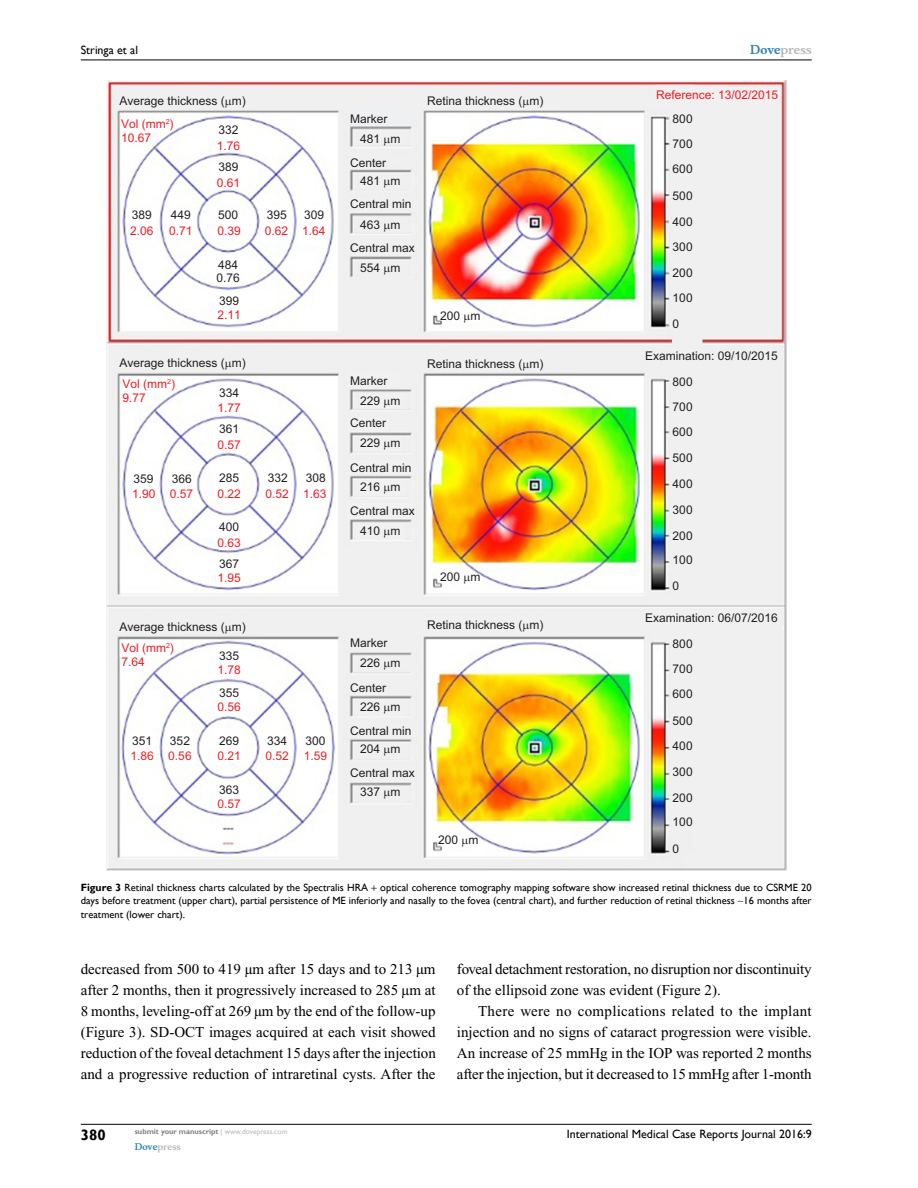
<style>
.page{position:relative;width:918px;height:1188px;background:#fff}
.page>*{position:absolute;margin:0;border:0;box-sizing:border-box;transform-origin:0 0}
.t1{font:15px/21px "Times New Roman";letter-spacing:-.01em;color:#000;text-align:justify}
.t2{font:700 15px "Gill Sans";color:#000}
.t3{font:12px/25.8px "Arial";color:#231f20}
.t4{font:12px/14.4px "Arial";color:#ed1c24}
.t5{font:12px "Gill Sans";color:#000}
.t6{font:12px "Arial";color:#eb2225}
.t7{font:700 12px "Musee";color:#b8babc}
.t8{font:10.5px/13.5px "Gill Sans";color:#000;text-align:justify}
.t9{font:700 9px "Musee";color:#b8babc}
.t10{font:700 7.5px "Gill Sans";color:#808285}
.s1{color:#3785ad}
.s2{font-weight:700}
.s3{font-weight:400;color:#b8babc}
</style>
<div class="page">
<hr style="left:81px;top:1124px;width:731px;height:1px;background:#000">
<hr style="left:81px;top:60px;width:731px;height:1px;background:#000">
<img style="left:106px;top:81px;width:680px;height:789px">
<svg style="left:226px;top:100px;width:6px;height:8px"></svg>
<svg style="left:226px;top:362px;width:6px;height:8px"></svg>
<svg style="left:226px;top:626px;width:6px;height:8px"></svg>
<svg style="left:523px;top:100px;width:6px;height:8px"></svg>
<svg style="left:523px;top:363px;width:6px;height:8px"></svg>
<svg style="left:523px;top:624px;width:6px;height:8px"></svg>
<svg style="left:464px;top:314px;width:6px;height:8px"></svg>
<svg style="left:464px;top:576px;width:6px;height:8px"></svg>
<svg style="left:462px;top:838px;width:6px;height:8px"></svg>
<svg style="left:384px;top:137px;width:6px;height:8px"></svg>
<svg style="left:384px;top:179px;width:6px;height:8px"></svg>
<svg style="left:384px;top:223px;width:6px;height:8px"></svg>
<svg style="left:384px;top:267px;width:6px;height:8px"></svg>
<svg style="left:384px;top:399px;width:6px;height:8px"></svg>
<svg style="left:384px;top:661px;width:6px;height:8px"></svg>
<svg style="left:384px;top:705px;width:6px;height:8px"></svg>
<svg style="left:384px;top:748px;width:6px;height:7px"></svg>
<svg style="left:384px;top:791px;width:6px;height:7px"></svg>
<svg style="left:384px;top:442px;width:6px;height:8px"></svg>
<svg style="left:384px;top:486px;width:6px;height:8px"></svg>
<svg style="left:384px;top:529px;width:6px;height:8px"></svg>
<p class="t5" style="left:81px;top:43px;width:59px">Stringa et al</p>
<p class="t3" style="left:119px;top:88px;width:128px">Average thickness ( m)</p>
<p class="t4" style="left:121px;top:116px;width:54px">Vol (mm<sup>2</sup>)<br>10.67</p>
<p class="t3" style="left:218px;top:117px;width:22px">332</p>
<p class="t4" style="left:217px;top:139px;width:25px">1.76</p>
<p class="t3" style="left:218px;top:154px;width:22px">389</p>
<p class="t4" style="left:217px;top:176px;width:25px">0.61</p>
<p class="t3" style="left:132px;top:201px;width:22px">389</p>
<p class="t4" style="left:130px;top:224px;width:25px">2.06</p>
<p class="t4" style="left:169px;top:224px;width:25px">0.71</p>
<p class="t4" style="left:218px;top:224px;width:25px">0.39</p>
<p class="t3" style="left:171px;top:201px;width:22px">449</p>
<p class="t3" style="left:218px;top:201px;width:22px">500</p>
<p class="t3" style="left:216px;top:258px;width:25px;line-height:13px">484<br>0.76</p>
<p class="t3" style="left:219px;top:288px;width:22px">399</p>
<p class="t4" style="left:218px;top:308px;width:25px">2.11</p>
<p class="t3" style="left:119px;top:350px;width:128px">Average thickness ( m)</p>
<p class="t4" style="left:123px;top:376px;width:54px">Vol (mm<sup>2</sup>)<br>9.77</p>
<p class="t3" style="left:219px;top:379px;width:22px">334</p>
<p class="t3" style="left:219px;top:416px;width:22px">361</p>
<p class="t4" style="left:218px;top:401px;width:25px">1.77</p>
<p class="t4" style="left:218px;top:437px;width:25px">0.57</p>
<p class="t3" style="left:267px;top:201px;width:22px">395</p>
<p class="t3" style="left:304px;top:201px;width:22px">309</p>
<p class="t4" style="left:265px;top:224px;width:62px">0.62 1.64</p>
<p class="t3" style="left:134px;top:466px;width:22px">359</p>
<p class="t3" style="left:172px;top:466px;width:22px">366</p>
<p class="t3" style="left:268px;top:465px;width:22px">332</p>
<p class="t3" style="left:306px;top:465px;width:22px">308</p>
<p class="t3" style="left:219px;top:465px;width:22px">285</p>
<p class="t4" style="left:132px;top:486px;width:62px">1.90 0.57</p>
<p class="t4" style="left:265px;top:486px;width:63px">0.52 1.63</p>
<p class="t4" style="left:218px;top:486px;width:25px">0.22</p>
<p class="t3" style="left:219px;top:514px;width:22px">400</p>
<p class="t3" style="left:219px;top:551px;width:22px">367</p>
<p class="t4" style="left:218px;top:535px;width:25px">0.63</p>
<p class="t4" style="left:218px;top:571px;width:25px">1.95</p>
<p class="t3" style="left:119px;top:614px;width:128px">Average thickness ( m)</p>
<p class="t4" style="left:121px;top:640px;width:54px">Vol (mm<sup>2</sup>)<br>7.64</p>
<p class="t3" style="left:219px;top:643px;width:22px">335</p>
<p class="t3" style="left:219px;top:680px;width:22px">355</p>
<p class="t3" style="left:219px;top:728px;width:22px">269</p>
<p class="t4" style="left:218px;top:663px;width:25px">1.78</p>
<p class="t4" style="left:218px;top:700px;width:25px">0.56</p>
<p class="t3" style="left:132px;top:728px;width:22px">351</p>
<p class="t3" style="left:170px;top:728px;width:22px">352</p>
<p class="t3" style="left:267px;top:728px;width:22px">334</p>
<p class="t3" style="left:305px;top:728px;width:22px">300</p>
<p class="t6" style="left:218px;top:748px;width:25px">0.21</p>
<p class="t6" style="left:218px;top:795px;width:25px">0.57</p>
<p class="t6" style="left:130px;top:748px;width:63px">1.86 0.56</p>
<p class="t6" style="left:266px;top:748px;width:63px">0.52 1.59</p>
<p class="t3" style="left:219px;top:776px;width:22px">363</p>
<p class="t3" style="left:427px;top:88px;width:118px">Retina thickness ( m)</p>
<p class="t7" style="left:750px;top:43px;width:63px"><span class="s1">Dove</span>press</p>
<p class="t4" style="left:656px;top:87px;width:124px">Reference: 13/02/2015</p>
<p class="t3" style="left:350px;top:105px;width:39px">Marker</p>
<p class="t3" style="left:673px;top:107px;width:22px;line-height:25px;text-align:justify">800<br>700<br>600</p>
<p class="t3" style="left:673px;top:183px;width:22px;text-align:justify">500<br>400<br>300<br>200</p>
<p class="t3" style="left:673px;top:284px;width:22px">100<br>0</p>
<p class="t3" style="left:360px;top:126px;width:42px">481 m</p>
<p class="t3" style="left:360px;top:168px;width:42px">481 m</p>
<p class="t3" style="left:360px;top:212px;width:42px">463 m</p>
<p class="t3" style="left:360px;top:255px;width:42px">554 m</p>
<p class="t3" style="left:350px;top:150px;width:38px">Center</p>
<p class="t3" style="left:350px;top:191px;width:63px">Central min</p>
<p class="t3" style="left:350px;top:235px;width:66px">Central max</p>
<p class="t3" style="left:440px;top:302px;width:42px">200 m</p>
<p class="t3" style="left:350px;top:368px;width:39px">Marker</p>
<p class="t3" style="left:360px;top:387px;width:42px">229 m</p>
<p class="t3" style="left:360px;top:413px;width:42px;line-height:19.8px;text-indent:-10px">Center<br>229 m</p>
<p class="t3" style="left:350px;top:457px;width:63px;line-height:19.8px;text-align:center">Central min<br>216 m</p>
<p class="t3" style="left:350px;top:501px;width:66px;line-height:19.8px;text-align:center">Central max<br>410 m</p>
<p class="t3" style="left:427px;top:351px;width:118px">Retina thickness ( m)</p>
<p class="t3" style="left:440px;top:564px;width:42px">200 m</p>
<p class="t3" style="left:360px;top:633px;width:42px;line-height:19.8px;text-indent:-10px">Marker<br>226 m</p>
<p class="t3" style="left:360px;top:678px;width:42px;line-height:19.2px;text-indent:-10px">Center<br>226 m</p>
<p class="t3" style="left:350px;top:721px;width:63px;line-height:18.1px;text-align:center">Central min<br>204 m</p>
<p class="t3" style="left:350px;top:763px;width:66px;line-height:19.2px;text-align:center">Central max<br>337 m</p>
<p class="t3" style="left:427px;top:612px;width:118px">Retina thickness ( m)</p>
<p class="t3" style="left:438px;top:827px;width:42px">200 m</p>
<p class="t3" style="left:645px;top:343px;width:134px">Examination: 09/10/2015</p>
<p class="t3" style="left:673px;top:369px;width:22px;line-height:25px;text-align:justify">800<br>700<br>600</p>
<p class="t3" style="left:673px;top:445px;width:22px;text-align:justify">500<br>400<br>300<br>200</p>
<p class="t3" style="left:673px;top:547px;width:22px">100<br>0</p>
<p class="t3" style="left:645px;top:604px;width:134px">Examination: 06/07/2016</p>
<p class="t3" style="left:673px;top:631px;width:22px;line-height:25px;text-align:justify">800<br>700<br>600</p>
<p class="t3" style="left:673px;top:707px;width:22px;text-align:justify">500<br>400<br>300<br>200</p>
<p class="t3" style="left:673px;top:809px;width:22px">100<br>0</p>
<p class="t8" style="left:81px;top:881px;width:732px"><span class="s2">Figure 3</span> Retinal thickness charts calculated by the Spectralis HRA optical coherence tomography mapping software show increased retinal thickness due to CSRME 20 days before treatment (upper chart), partial persistence of ME inferiorly and nasally to the fovea (central chart), and further reduction of retinal thickness 16 months after treatment (lower chart).</p>
<p class="t1" style="left:81px;top:959px;width:357px">decreased from 500 to 419 µm after 15 days and to 213 µm after 2 months, then it progressively increased to 285 µm at 8 months, leveling-off at 269 µm by the end of the follow-up (Figure 3). SD-OCT images acquired at each visit showed reduction of the foveal detachment 15 days after the injection and a progressive reduction of intraretinal cysts. After the</p>
<p class="t1" style="left:457px;top:959px;width:356px">foveal detachment restoration, no disruption nor discontinuity of the ellipsoid zone was evident (Figure 2).</p>
<p class="t1" style="left:457px;top:1001px;width:356px;text-indent:21px">There were no complications related to the implant injection and no signs of cataract progression were visible.<br>An increase of 25 mmHg in the IOP was reported 2 months after the injection, but it decreased to 15 mmHg after 1-month</p>
<p class="t2" style="left:81px;top:1126px;width:26px">380</p>
<p class="t10" style="left:135px;top:1127px;width:154px">submit your manuscript <span class="s3">| www.dovepress.com</span></p>
<p class="t9" style="left:135px;top:1141px;width:48px"><span class="s1">Dove</span>press</p>
<p class="t5" style="left:567px;top:1127px;width:246px">International Medical Case Reports Journal 2016:9</p>
</div>
